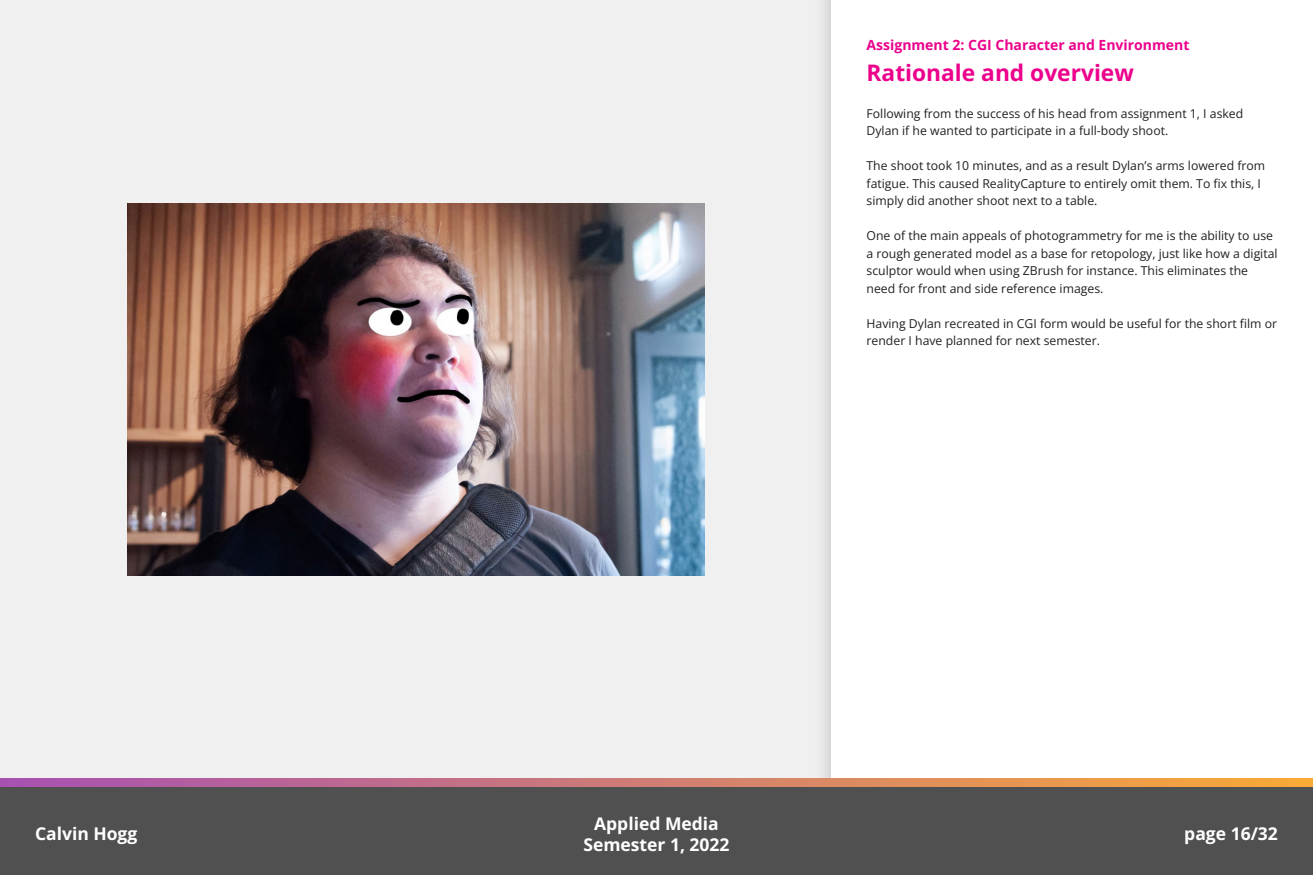
<style>
.page{position:relative;width:1313px;height:875px;background:#fff}
.page>*{position:absolute;margin:0;border:0;box-sizing:border-box;transform-origin:0 0}
.t1{font:700 22.75px "Open Sans";color:#ec008c}
.t2{font:700 17.5px/21px "Open Sans";color:#fff;text-align:center}
.t3{font:700 14px "Open Sans";color:#ec008c}
.Custom_style{font:12.25px/17.5px "Open Sans";color:#231f20}
</style>
<div class="page">
<div style="left:0;top:0;width:812px;height:779px;background:#f0f0f0"></div>
<div style="left:812px;top:0;width:500px;height:875px;background:#e7e6e7"></div>
<div style="left:831px;top:0;width:481px;height:875px;background:#fff"></div>
<svg style="left:0;top:779px;width:1312px;height:9px"></svg>
<div style="left:0;top:788px;width:1312px;height:87px;background:#505050"></div>
<img style="left:127px;top:203px;width:577px;height:373px">
<p class="t3" style="left:866px;top:35px;width:324px">Assignment 2: CGI Character and Environment</p>
<p class="t1" style="left:866px;top:57px;width:269px">Rationale and overview</p>
<p class="Custom_style" style="left:866px;top:104px;width:378px">Following from the success of his head from assignment 1, I asked<br>Dylan if he wanted to participate in a full-body shoot.</p>
<p class="Custom_style" style="left:866px;top:157px;width:400px">The shoot took 10 minutes, and as a result Dylan’s arms lowered from fatigue. This caused RealityCapture to entirely omit them. To fix this, I simply did another shoot next to a table.</p>
<p class="Custom_style" style="left:866px;top:227px;width:412px">One of the main appeals of photogrammetry for me is the ability to use a rough generated model as a base for retopology, just like how a digital sculptor would when using ZBrush for instance. This eliminates the need for front and side reference images.</p>
<p class="Custom_style" style="left:866px;top:314px;width:412px">Having Dylan recreated in CGI form would be useful for the short film or render I have planned for next semester.</p>
<h2 class="t2" style="left:583px;top:813px;width:148px">Applied Media<br>Semester 1, 2022</h2>
<h2 class="t2" style="left:35px;top:823px;width:104px">Calvin Hogg</h2>
<h2 class="t2" style="left:1184px;top:823px;width:95px">page 16/32</h2>
</div>
